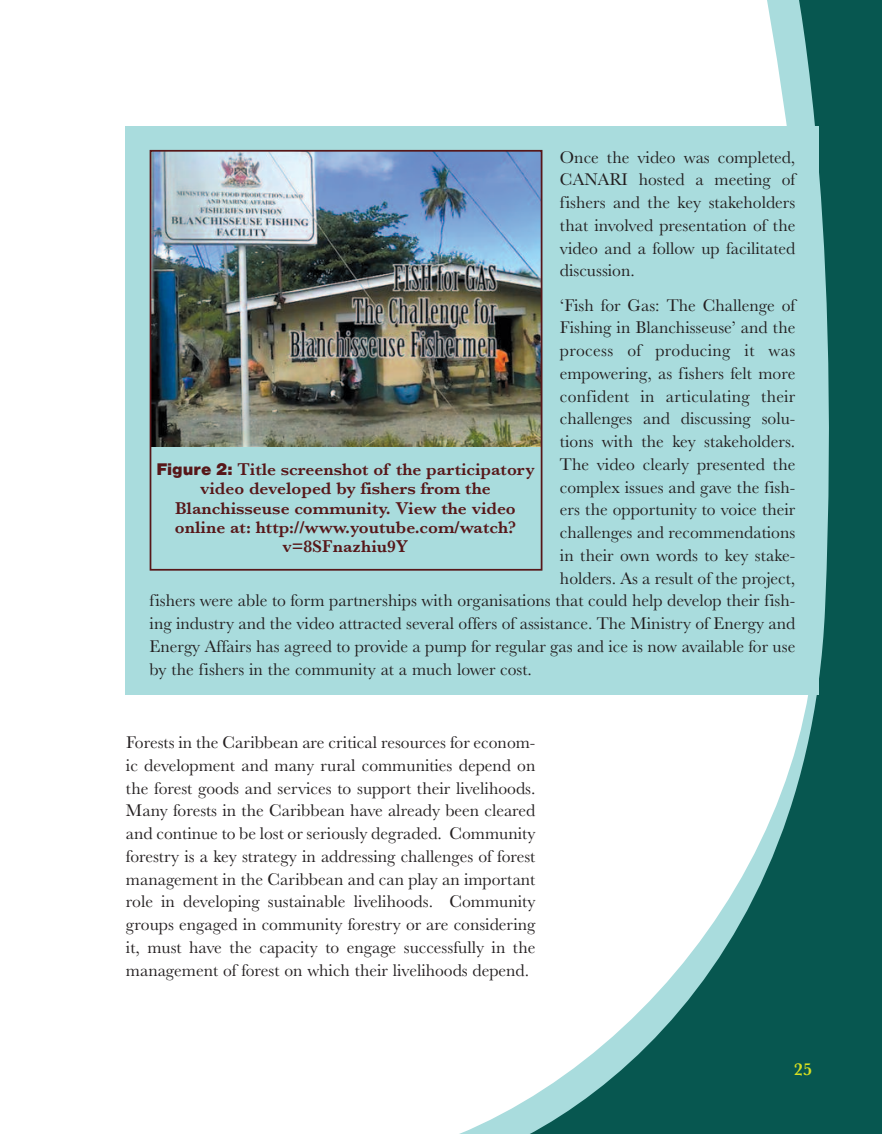
<style>
.page{position:relative;width:882px;height:1134px;background:#fff}
.page>*{position:absolute;margin:0;border:0;box-sizing:border-box;transform-origin:0 0}
.t1{font:17.5px/22.8px "URW Basker T";color:#231f20;text-align:justify}
.t2{font:600 17.5px/19.2px "Baskerville";color:#571719;text-align:center}
.t3{font:17.5px "URW Basker T";letter-spacing:.02em;color:#231f20}
.t4{font:700 17.5px "URW Basker T";color:#d6df21}
.s1{font-family:"Nimbus San D Blac";font-weight:400}
</style>
<div class="page">
<svg style="left:459px;top:0;width:423px;height:1134px"></svg>
<div style="left:126px;top:126px;width:693px;height:569px;background:#a9dcdd"></div>
<img style="left:153px;top:153px;width:386px;height:294px">
<div style="left:150px;top:150px;width:392px;height:421px;border:2px solid #571719"></div>
<p class="t1" style="left:560px;top:145px;width:237px">Once the video was completed, CANARI hosted a meeting of fishers and the key stakeholders that involved presentation of the video and a follow up facilitated discussion.</p>
<p class="t1" style="left:560px;top:293px;width:237px">‘Fish for Gas: The Challenge of</p>
<p class="t1" style="left:560px;top:316px;width:237px">Fishing in Blanchisseuse’ and the</p>
<p class="t3" style="left:560px;top:340px;width:237px">process of producing it was</p>
<p class="t1" style="left:560px;top:361px;width:237px">empowering, as fishers felt more</p>
<p class="t1" style="left:560px;top:384px;width:237px">confident in articulating their</p>
<p class="t1" style="left:560px;top:407px;width:237px">challenges and discussing solu-</p>
<p class="t1" style="left:560px;top:430px;width:237px">tions with the key stakeholders.</p>
<p class="t1" style="left:560px;top:452px;width:237px">The video clearly presented the</p>
<p class="t1" style="left:560px;top:475px;width:237px">complex issues and gave the fish-</p>
<p class="t1" style="left:560px;top:498px;width:237px">ers the opportunity to voice their</p>
<p class="t1" style="left:560px;top:521px;width:237px">challenges and recommendations</p>
<p class="t1" style="left:560px;top:543px;width:237px">in their own words to key stake-</p>
<p class="t1" style="left:560px;top:566px;width:237px">holders. As a result of the project,</p>
<p class="t1" style="left:150px;top:589px;width:647px">fishers were able to form partnerships with organisations that could help develop their fish-</p>
<p class="t1" style="left:150px;top:612px;width:647px">ing industry and the video attracted several offers of assistance. The Ministry of Energy and</p>
<p class="t1" style="left:150px;top:634px;width:647px">Energy Affairs has agreed to provide a pump for regular gas and ice is now available for use</p>
<p class="t1" style="left:150px;top:657px;width:384px">by the fishers in the community at a much lower cost.</p>
<p class="t2" style="left:156px;top:460px;width:380px"><span class="s1">Figure 2:</span> Title screenshot of the participatory video developed by fishers from the Blanchisseuse community. View the video online at: http://www.youtube.com/watch? v=8SFnazhiu9Y</p>
<p class="t1" style="left:126px;top:731px;width:411px">Forests in the Caribbean are critical resources for econom&shy;ic development and many rural communities depend on the forest goods and services to support their livelihoods.<br>Many forests in the Caribbean have already been cleared and continue to be lost or seriously degraded. Community forestry is a key strategy in addressing challenges of forest management in the Caribbean and can play an important role in developing sustainable livelihoods. Community groups engaged in community forestry or are considering it, must have the capacity to engage successfully in the management of forest on which their livelihoods depend.</p>
<p class="t4" style="left:794px;top:1059px;width:20px">25</p>
</div>
